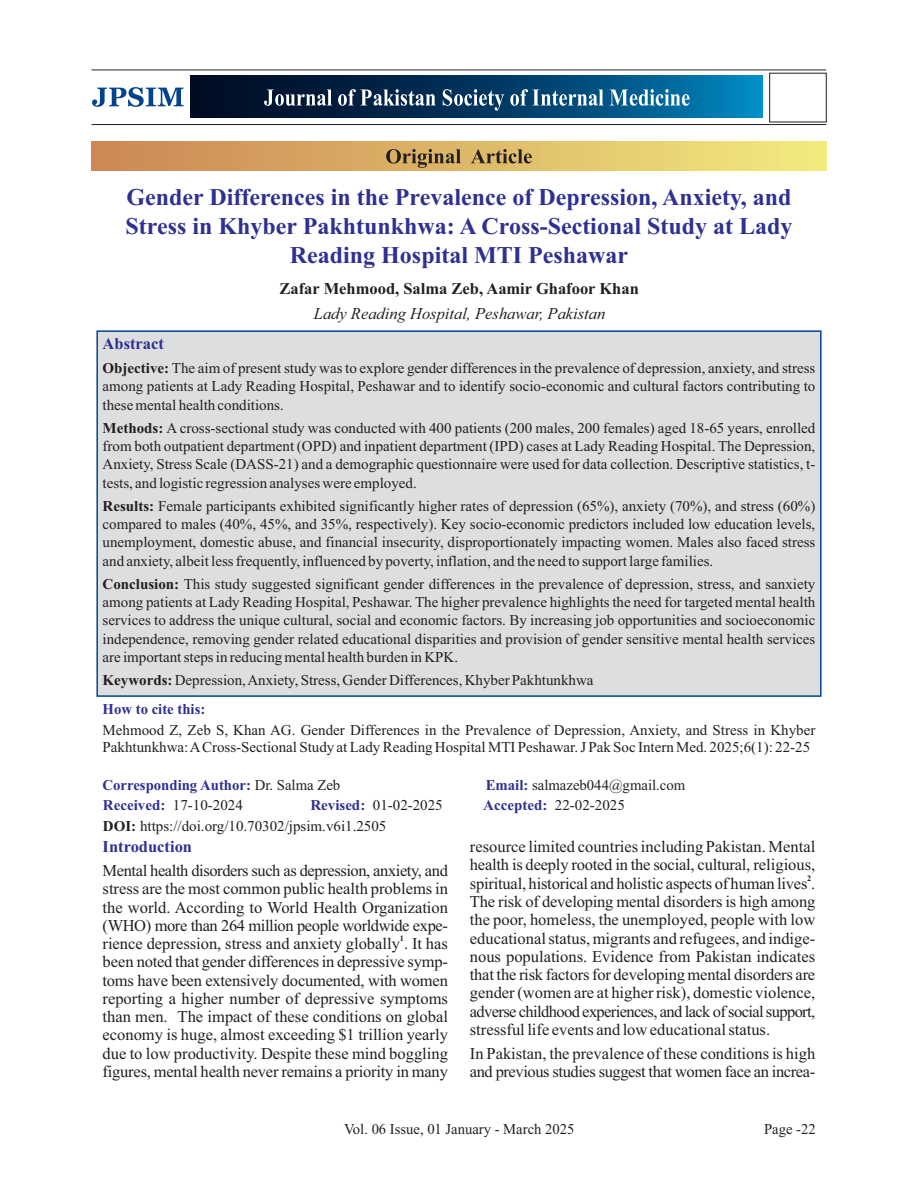
<style>
.page{position:relative;width:918px;height:1188px;background:#fff}
.page>*{position:absolute;margin:0;border:0;box-sizing:border-box;transform-origin:0 0}
.t1{font:700 24px/29.2px "Times New Roman";color:#2e3092;text-align:center}
.t2{font:16.5px/18.3px "Times New Roman";letter-spacing:-.01em;color:#231f20;text-align:justify}
.t3{font:700 16.5px "Times New Roman";color:#231f20}
.t4{font:italic 16.5px "Times New Roman";color:#231f20}
.t5{font:700 16.5px "Times New Roman";color:#2e3092}
.t6{font:15px/18.3px "Times New Roman";color:#231f20;text-align:justify}
.t7{font:700 15px "Times New Roman";color:#2e3092}
.t8{font:700 8.25px "Times New Roman";color:#231f20}
.s1{font-weight:700}
.s2{font-weight:400;color:#231f20}
.s3{font-weight:700;color:#2e3092}
</style>
<div class="page">
<svg style="left:96px;top:330px;width:726px;height:367px;background:#d1d6db"></svg>
<svg style="left:191px;top:76px;width:572px;height:42px;background:#003e67"></svg>
<hr style="left:92px;top:70px;width:734px;height:1px;background:#231f20">
<svg style="left:92px;top:87px;width:92px;height:20px"></svg>
<hr style="left:92px;top:124px;width:734px;height:1px;background:#231f20">
<div style="left:769px;top:73px;width:58px;height:49px;border:1px solid #231f20"></div>
<svg style="left:264px;top:89px;width:426px;height:22px;background:#406a89"></svg>
<div style="left:92px;top:142px;width:734px;height:29px;background:linear-gradient(to right,#cb8653,#f1ea7e)"></div>
<svg style="left:386px;top:149px;width:146px;height:19px;background:#ac8f55"></svg>
<h1 class="t1" style="left:126px;top:185px;width:668px">Gender Differences in the Prevalence of Depression, Anxiety, and<br>Stress in Khyber Pakhtunkhwa: A Cross-Sectional Study at Lady<br>Reading Hospital MTI Peshawar</h1>
<p class="t3" style="left:280px;top:283px;width:361px">Zafar Mehmood, Salma Zeb, Aamir Ghafoor Khan</p>
<p class="t4" style="left:314px;top:307px;width:293px">Lady Reading Hospital, Peshawar, Pakistan</p>
<p class="t5" style="left:103px;top:338px;width:63px">Abstract</p>
<p class="t6" style="left:103px;top:360px;width:714px"><span class="s1">Objective:</span> The aim of present study was to explore gender differences in the prevalence of depression, anxiety, and stress among patients at Lady Reading Hospital, Peshawar and to identify socio-economic and cultural factors contributing to these mental health conditions.</p>
<p class="t6" style="left:103px;top:420px;width:714px"><span class="s1">Methods:</span> A cross-sectional study was conducted with 400 patients (200 males, 200 females) aged 18-65 years, enrolled from both outpatient department (OPD) and inpatient department (IPD) cases at Lady Reading Hospital. The Depression, Anxiety, Stress Scale (DASS-21) and a demographic questionnaire were used for data collection. Descriptive statistics, t&shy;tests, and logistic regression analyses were employed.</p>
<p class="t6" style="left:103px;top:498px;width:714px"><span class="s1">Results:</span> Female participants exhibited significantly higher rates of depression (65%), anxiety (70%), and stress (60%) compared to males (40%, 45%, and 35%, respectively). Key socio-economic predictors included low education levels, unemployment, domestic abuse, and financial insecurity, disproportionately impacting women. Males also faced stress and anxiety, albeit less frequently, influenced by poverty, inflation, and the need to support large families.</p>
<p class="t6" style="left:103px;top:576px;width:714px"><span class="s1">Conclusion:</span> This study suggested significant gender differences in the prevalence of depression, stress, and sanxiety among patients at Lady Reading Hospital, Peshawar. The higher prevalence highlights the need for targeted mental health services to address the unique cultural, social and economic factors. By increasing job opportunities and socioeconomic independence, removing gender related educational disparities and provision of gender sensitive mental health services are important steps in reducing mental health burden in KPK.</p>
<p class="t6" style="left:103px;top:673px;width:493px"><span class="s1">Keywords:</span> Depression, Anxiety, Stress, Gender Differences, Khyber Pakhtunkhwa</p>
<p class="t7" style="left:103px;top:704px;width:104px">How to cite this:</p>
<p class="t6" style="left:103px;top:723px;width:714px;line-height:16.6px">Mehmood Z, Zeb S, Khan AG. Gender Differences in the Prevalence of Depression, Anxiety, and Stress in Khyber<br>Pakhtunkhwa: ACross-Sectional Study at Lady Reading Hospital MTI Peshawar. J Pak Soc Intern Med. 2025;6(1): 22-25</p>
<p class="t7" style="left:103px;top:780px;width:239px">Corresponding Author: <span class="s2">Dr. Salma Zeb</span></p>
<p class="t6" style="left:486px;top:777px;width:201px"><span class="s3">Email:</span> salmazeb044@gmail.com</p>
<p class="t6" style="left:103px;top:818px;width:285px"><span class="s1">DOI:</span> https://doi.org/10.70302/jpsim.v6i1.2505</p>
<p class="t6" style="left:103px;top:798px;width:141px"><span class="s3">Received:</span> 17-10-2024</p>
<p class="t6" style="left:310px;top:798px;width:134px"><span class="s3">Revised:</span> 01-02-2025</p>
<p class="t6" style="left:483px;top:798px;width:143px"><span class="s3">Accepted:</span> 22-02-2025</p>
<p class="t5" style="left:103px;top:841px;width:91px">Introduction</p>
<p class="t2" style="left:103px;top:863px;width:347px">Mental health disorders such as depression, anxiety, and stress are the most common public health problems in the world. According to World Health Organization (WHO) more than 264 million people worldwide expe-</p>
<p class="t8" style="left:400px;top:935px;width:6px">1</p>
<p class="t2" style="left:103px;top:936px;width:347px">rience depression, stress and anxiety globally . It has been noted that gender differences in depressive symp&shy;toms have been extensively documented, with women reporting a higher number of depressive symptoms than men. The impact of these conditions on global economy is huge, almost exceeding $1 trillion yearly due to low productivity. Despite these mind boggling figures, mental health never remains a priority in many</p>
<p class="t2" style="left:470px;top:839px;width:347px">resource limited countries including Pakistan. Mental health is deeply rooted in the social, cultural, religious,</p>
<p class="t8" style="left:807px;top:875px;width:6px">2</p>
<p class="t2" style="left:470px;top:876px;width:347px">spiritual, historical and holistic aspects of human lives .<br>The risk of developing mental disorders is high among the poor, homeless, the unemployed, people with low educational status, migrants and refugees, and indige&shy;nous populations. Evidence from Pakistan indicates that the risk factors for developing mental disorders are gender (women are at higher risk), domestic violence, adverse childhood experiences, and lack of social support, stressful life events and low educational status.</p>
<p class="t2" style="left:470px;top:1046px;width:347px">In Pakistan, the prevalence of these conditions is high and previous studies suggest that women face an increa-</p>
<p class="t6" style="left:344px;top:1121px;width:232px">Vol. 06 Issue, 01 January - March 2025</p>
<p class="t6" style="left:764px;top:1121px;width:53px">Page -22</p>
</div>
